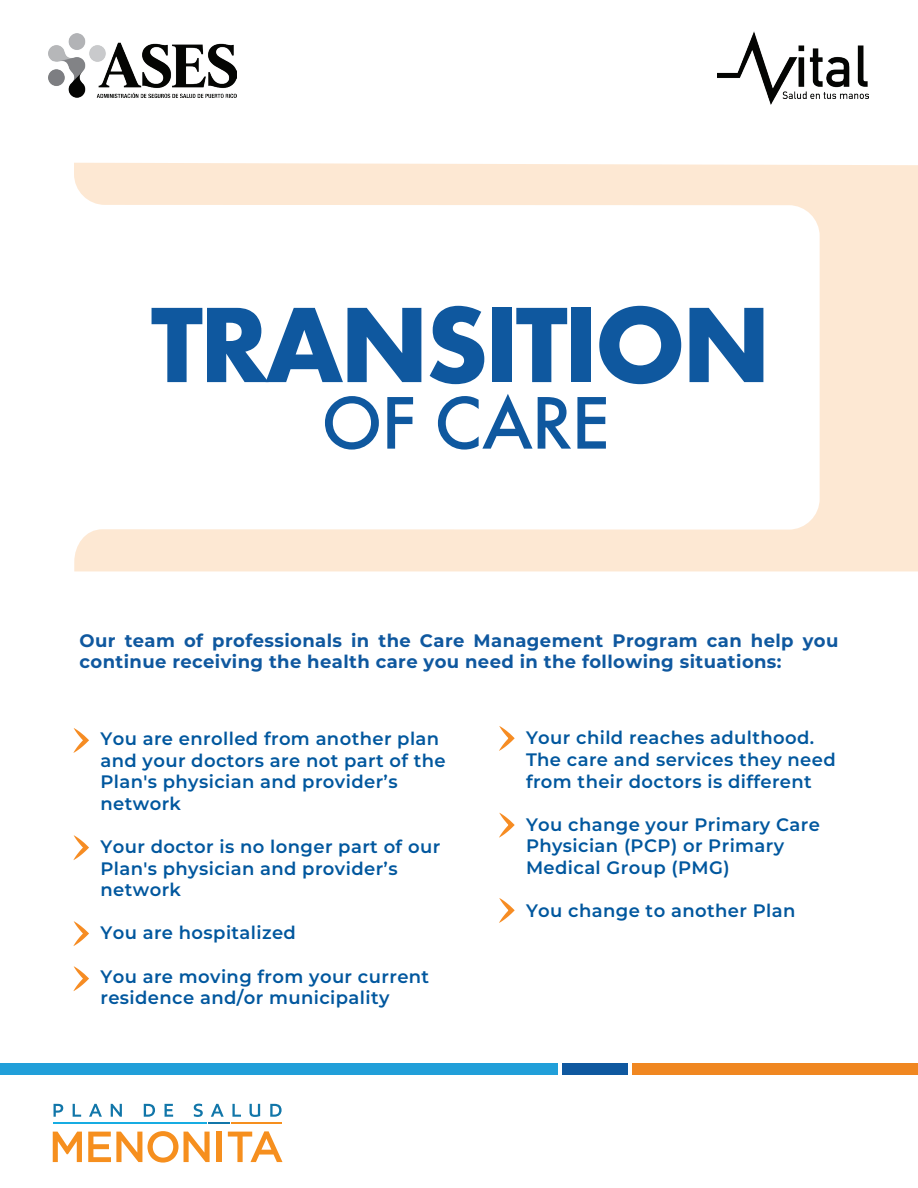
<style>
.page{position:relative;width:918px;height:1188px;background:#fff}
.page>*{position:absolute;margin:0;border:0;box-sizing:border-box;transform-origin:0 0}
.t1{font:700 98.4px "Futura";letter-spacing:-.04em;color:#0f589f}
.t2{font:500 68.4px "Futura";letter-spacing:-.02em;color:#0f589f}
.t3{font:600 18px/21.6px "Montserrat";letter-spacing:.02em;color:#00579e}
.t4{font:700 18px/21.6px "Montserrat";letter-spacing:.02em;color:#0f589f}
</style>
<div class="page">
<svg style="left:54px;top:1104px;width:9px;height:13px"></svg>
<svg style="left:73px;top:1104px;width:8px;height:13px"></svg>
<svg style="left:89px;top:1104px;width:13px;height:13px"></svg>
<svg style="left:111px;top:1104px;width:11px;height:13px"></svg>
<svg style="left:144px;top:1104px;width:11px;height:13px"></svg>
<svg style="left:165px;top:1104px;width:8px;height:13px"></svg>
<svg style="left:194px;top:1104px;width:9px;height:13px"></svg>
<svg style="left:211px;top:1104px;width:13px;height:13px"></svg>
<svg style="left:232px;top:1104px;width:9px;height:13px"></svg>
<svg style="left:250px;top:1104px;width:10px;height:13px"></svg>
<svg style="left:270px;top:1104px;width:12px;height:13px"></svg>
<hr style="left:53px;top:1122px;width:154px;height:2px;background:#16ace2">
<hr style="left:208px;top:1122px;width:22px;height:2px;background:#1176a9">
<hr style="left:231px;top:1122px;width:51px;height:2px;background:#f68f1e">
<svg style="left:53px;top:1132px;width:29px;height:30px"></svg>
<svg style="left:88px;top:1131px;width:122px;height:32px"></svg>
<div style="left:217px;top:1132px;width:5px;height:30px;background:#f68f1e"></div>
<svg style="left:228px;top:1131px;width:55px;height:31px"></svg>
<img style="left:718px;top:32px;width:151px;height:73px">
<img style="left:48px;top:33px;width:188px;height:65px">
<div style="left:0;top:1063px;width:558px;height:12px;background:#219fd9"></div>
<div style="left:562px;top:1063px;width:66px;height:12px;background:#0f589f"></div>
<div style="left:633px;top:1063px;width:285px;height:12px;background:#f08721"></div>
<svg style="left:74px;top:163px;width:844px;height:408px"></svg>
<svg style="left:73px;top:728px;width:16px;height:25px"></svg>
<svg style="left:73px;top:835px;width:16px;height:25px"></svg>
<svg style="left:73px;top:921px;width:16px;height:25px"></svg>
<svg style="left:73px;top:966px;width:16px;height:25px"></svg>
<svg style="left:499px;top:726px;width:16px;height:25px"></svg>
<svg style="left:499px;top:813px;width:16px;height:25px"></svg>
<svg style="left:499px;top:898px;width:16px;height:25px"></svg>
<h1 class="t1" style="left:151px;top:274px;width:622px">TRANSITION</h1>
<h2 class="t2" style="left:321px;top:376px;width:290px">OF CARE</h2>
<p class="t4" style="left:80px;top:629px;width:760px">Our team of professionals in the Care Management Program can help you continue receiving the health care you need in the following situations:</p>
<p class="t3" style="left:100px;top:727px;width:347px">You are enrolled from another plan and your doctors are not part of the<br>Plan's physician and provider’s network</p>
<p class="t3" style="left:100px;top:835px;width:341px">Your doctor is no longer part of our<br>Plan's physician and provider’s network</p>
<p class="t3" style="left:100px;top:921px;width:197px">You are hospitalized</p>
<p class="t3" style="left:100px;top:965px;width:330px">You are moving from your current residence and/or municipality</p>
<p class="t3" style="left:526px;top:726px;width:311px">Your child reaches adulthood.<br>The care and services they need from their doctors is different</p>
<p class="t3" style="left:526px;top:813px;width:296px">You change your Primary Care<br>Physician (PCP) or Primary<br>Medical Group (PMG)</p>
<p class="t3" style="left:526px;top:899px;width:271px">You change to another Plan</p>
</div>
